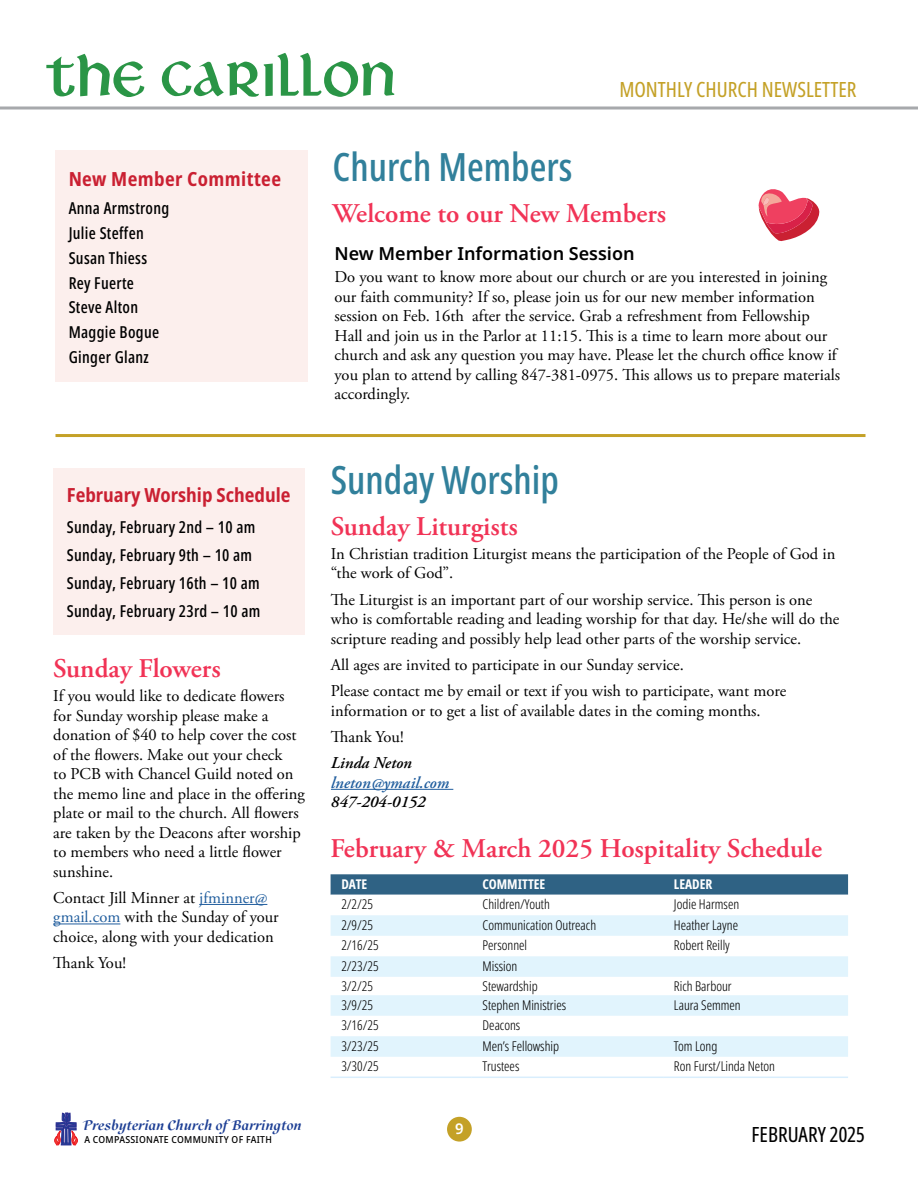
<style>
.page{position:relative;width:918px;height:1188px;background:#fff}
.page>*{position:absolute;margin:0;border:0;box-sizing:border-box;transform-origin:0 0}
.t1{font:50.55px "Libra MN";color:#2a9546}
.t2{font:500 extra-condensed 39px "Noto Sans";color:#31809b}
.t3{font:600 27px "Adobe Garamond Pro";color:#f13356}
.t4{font:extra-condensed 21px "Noto Sans";color:#c4a127}
.t5{font:extra-condensed 21px "Noto Sans";color:#000}
.t6{font:700 condensed 19.5px "Noto Sans";color:#ca2032}
.t7{font:700 condensed 19.5px "Noto Sans";letter-spacing:.02em;color:#ca2032}
.t8{font:600 18px "Noto Sans";color:#000}
.t9{font:16.5px/19.5px "Adobe Garamond Pro";color:#000}
.t10{font:500 extra-condensed 16.5px/24.8px "Noto Sans";letter-spacing:.02em;color:#000}
.t11{font:italic 600 16.5px "Adobe Garamond Pro";color:#000}
.t12{font:italic 600 16.5px "Adobe Garamond Pro";color:#215e9e}
.t13{font:italic 700 15.15px "Scrivano";color:#1c3e94}
.t14{font:600 14.85px "Noto Sans";color:#fff}
.t15{font:300 extra-condensed 13.5px "Noto Sans";color:#000}
.t16{font:700 extra-condensed 13.5px "Noto Sans";color:#fff}
.t17{font:500 semi-condensed 9.6px "Noto Sans";letter-spacing:.03em;color:#000}
.s1{color:#215e9e}
</style>
<div class="page">
<svg style="left:55px;top:1113px;width:23px;height:32px"></svg>
<div style="left:447px;top:1117px;width:25px;height:25px;background:#c4a127;border-radius:50%"></div>
<svg style="left:0;top:106px;width:918px;height:4px;background:#bcbec0"></svg>
<div style="left:53px;top:468px;width:252px;height:54px;background:#fcefed"></div>
<div style="left:53px;top:502px;width:252px;height:50px;background:#fcefed"></div>
<div style="left:53px;top:530px;width:252px;height:50px;background:#fcefed"></div>
<div style="left:53px;top:558px;width:252px;height:49px;background:#fcefed"></div>
<div style="left:53px;top:586px;width:252px;height:49px;background:#fcefed"></div>
<hr style="left:199px;top:904px;width:68px;height:1px;background:#215e9e">
<hr style="left:53px;top:924px;width:67px;height:1px;background:#215e9e">
<hr style="left:331px;top:789px;width:122px;height:1px;background:#215e9e">
<hr style="left:56px;top:434px;width:810px;height:3px;background:#c4a127">
<svg style="left:331px;top:874px;width:517px;height:21px;background:#366788"></svg>
<svg style="left:331px;top:1076px;width:517px;height:1px"></svg>
<svg style="left:331px;top:915px;width:517px;height:142px;fill:#e1f4fd"></svg>
<hr style="left:331px;top:1077px;width:141px;height:1px;background:#d9eefd">
<hr style="left:472px;top:1077px;width:191px;height:1px;background:#d9eefd">
<hr style="left:663px;top:1077px;width:185px;height:1px;background:#d9eefd">
<div style="left:55px;top:151px;width:253px;height:55px;background:#fcefed"></div>
<div style="left:55px;top:183px;width:253px;height:50px;background:#fcefed"></div>
<div style="left:55px;top:233px;width:253px;height:49px;background:#fcefed"></div>
<div style="left:55px;top:282px;width:253px;height:50px;background:#fcefed"></div>
<div style="left:55px;top:332px;width:253px;height:49px;background:#fcefed"></div>
<svg style="left:759px;top:189px;width:61px;height:52px"></svg>
<h1 class="t1" style="left:45px;top:44px;width:353px">The Carillon</h1>
<p class="t4" style="left:619px;top:75px;width:239px">MONTHLY CHURCH NEWSLETTER</p>
<p class="t7" style="left:69px;top:165px;width:214px">New Member Committee</p>
<p class="t10" style="left:69px;top:197px;width:102px">Anna Armstrong<br>Julie Steffen<br>Susan Thiess<br>Rey Fuerte<br>Steve Alton<br>Maggie Bogue<br>Ginger Glanz</p>
<h2 class="t2" style="left:333px;top:140px;width:241px">Church Members</h2>
<h3 class="t3" style="left:333px;top:198px;width:335px">Welcome to our New Members</h3>
<p class="t8" style="left:335px;top:240px;width:302px">New Member Information Session</p>
<p class="t9" style="left:335px;top:268px;width:507px">Do you want to know more about our church or are you interested in joining our faith community? If so, please join us for our new member information session on Feb. 16th after the service. Grab a refreshment from Fellowship Hall and join us in the Parlor at 11:15. This is a time to learn more about our church and ask any question you may have. Please let the church office know if you plan to attend by calling 847-381-0975. This allows us to prepare materials accordingly.</p>
<p class="t6" style="left:67px;top:481px;width:494px">February Worship Schedule <sup>Sunday</sup> <sup>Worship</sup></p>
<p class="t10" style="left:67px;top:514px;width:195px;line-height:27.8px">Sunday, February 2nd – 10 am<br>Sunday, February 9th – 10 am<br>Sunday, February 16th – 10 am<br>Sunday, February 23rd – 10 am</p>
<h3 class="t3" style="left:53px;top:653px;width:169px">Sunday Flowers</h3>
<p class="t9" style="left:53px;top:687px;width:253px">If you would like to dedicate flowers for Sunday worship please make a donation of $40 to help cover the cost of the flowers. Make out your check<br>to PCB with Chancel Guild noted on the memo line and place in the offering plate or mail to the church. All flowers are taken by the Deacons after worship to members who need a little flower sunshine.</p>
<p class="t9" style="left:53px;top:888px;width:227px">Contact Jill Minner at <span class="s1">jfminner@ gmail.com</span> with the Sunday of your choice, along with your dedication</p>
<p class="t9" style="left:53px;top:954px;width:74px">Thank You!</p>
<h3 class="t3" style="left:331px;top:511px;width:188px">Sunday Liturgists</h3>
<p class="t9" style="left:331px;top:545px;width:506px">In Christian tradition Liturgist means the participation of the People of God in “the work of God”.</p>
<p class="t9" style="left:331px;top:590px;width:510px">The Liturgist is an important part of our worship service. This person is one who is comfortable reading and leading worship for that day. He/she will do the scripture reading and possibly help lead other parts of the worship service.</p>
<p class="t9" style="left:331px;top:652px;width:457px;line-height:26.2px">All ages are invited to participate in our Sunday service.<br>Please contact me by email or text if you wish to participate, want more</p>
<p class="t9" style="left:331px;top:698px;width:431px;line-height:26.2px">information or to get a list of available dates in the coming months.<br>Thank You!</p>
<p class="t11" style="left:331px;top:753px;width:82px">Linda Neton</p>
<p class="t12" style="left:331px;top:773px;width:120px">lneton@ymail.com</p>
<p class="t11" style="left:331px;top:792px;width:96px">847-204-0152</p>
<h3 class="t3" style="left:331px;top:833px;width:493px">February &amp; March 2025 Hospitality Schedule</h3>
<p class="t16" style="left:341px;top:874px;width:27px">DATE</p>
<p class="t16" style="left:483px;top:874px;width:64px">COMMITTEE</p>
<p class="t16" style="left:674px;top:874px;width:40px">LEADER</p>
<p class="t15" style="left:341px;top:895px;width:33px">2/2/25</p>
<p class="t15" style="left:483px;top:895px;width:69px">Children/Youth</p>
<p class="t15" style="left:674px;top:895px;width:67px">Jodie Harmsen</p>
<p class="t15" style="left:341px;top:915px;width:33px">2/9/25</p>
<p class="t15" style="left:483px;top:915px;width:115px">Communication Outreach</p>
<p class="t15" style="left:674px;top:915px;width:66px">Heather Layne</p>
<p class="t15" style="left:341px;top:936px;width:39px">2/16/25</p>
<p class="t15" style="left:483px;top:936px;width:46px">Personnel</p>
<p class="t15" style="left:674px;top:936px;width:57px">Robert Reilly</p>
<p class="t15" style="left:341px;top:956px;width:39px">2/23/25</p>
<p class="t15" style="left:483px;top:956px;width:36px">Mission</p>
<p class="t15" style="left:341px;top:977px;width:33px">3/2/25</p>
<p class="t15" style="left:483px;top:977px;width:57px">Stewardship</p>
<p class="t15" style="left:674px;top:977px;width:59px">Rich Barbour</p>
<p class="t15" style="left:341px;top:995px;width:33px">3/9/25</p>
<p class="t15" style="left:483px;top:995px;width:85px">Stephen Ministries</p>
<p class="t15" style="left:674px;top:995px;width:68px">Laura Semmen</p>
<p class="t15" style="left:341px;top:1016px;width:39px">3/16/25</p>
<p class="t15" style="left:483px;top:1016px;width:39px">Deacons</p>
<p class="t15" style="left:341px;top:1036px;width:39px">3/23/25</p>
<p class="t15" style="left:483px;top:1036px;width:78px">Men’s Fellowship</p>
<p class="t15" style="left:674px;top:1036px;width:45px">Tom Long</p>
<p class="t15" style="left:341px;top:1057px;width:39px">3/30/25</p>
<p class="t15" style="left:483px;top:1057px;width:38px">Trustees</p>
<p class="t15" style="left:674px;top:1057px;width:103px">Ron Furst/Linda Neton</p>
<p class="t13" style="left:83px;top:1116px;width:220px">Presbyterian Church of Barrington</p>
<p class="t17" style="left:84px;top:1133px;width:189px">A COMPASSIONATE COMMUNITY OF FAITH</p>
<p class="t14" style="left:455px;top:1118px;width:10px">9</p>
<p class="t5" style="left:752px;top:1120px;width:115px">FEBRUARY 2025</p>
</div>
